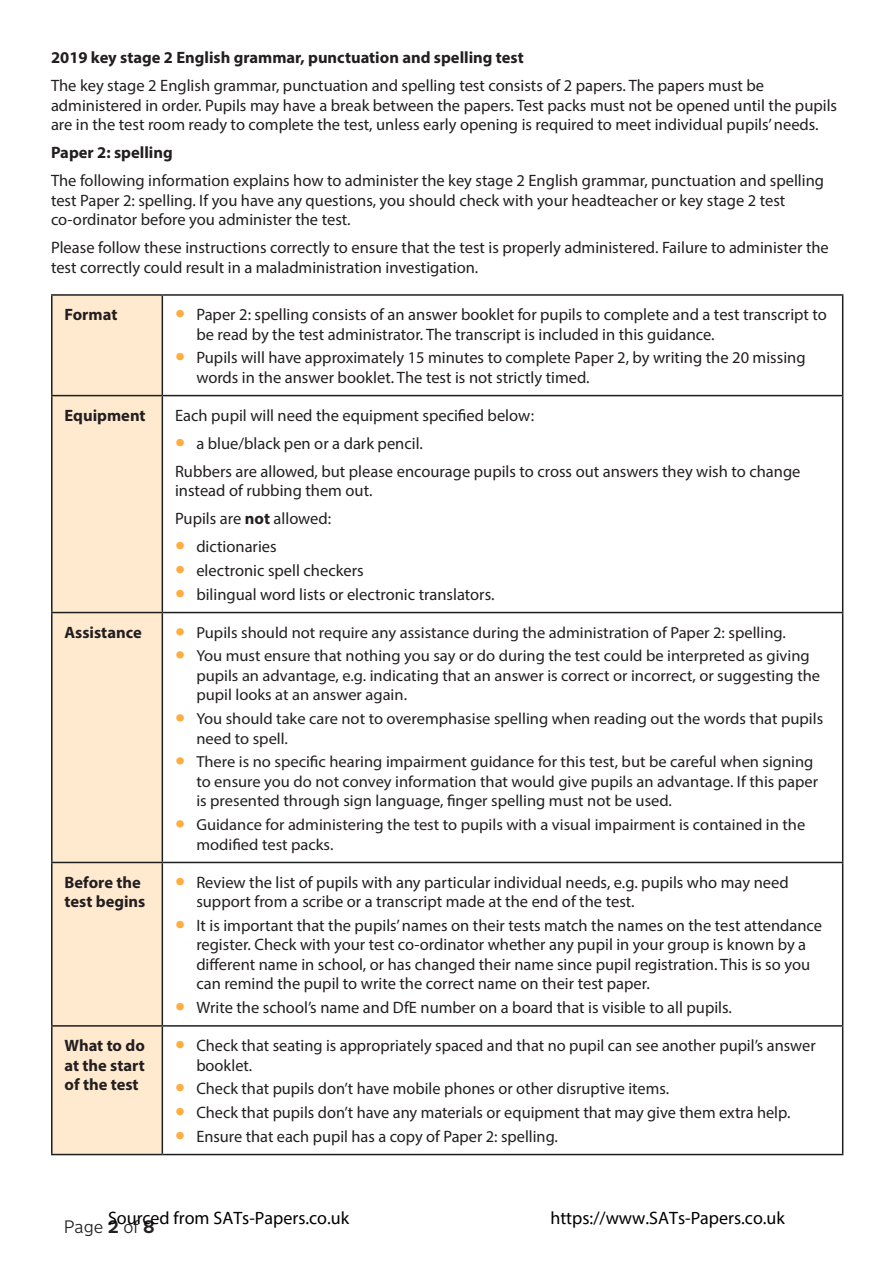
<style>
.page{position:relative;width:893px;height:1263px;background:#fff}
.page>*{position:absolute;margin:0;border:0;box-sizing:border-box;transform-origin:0 0}
.t1{font:18px "Myriad Pro";color:#000}
.t2{font:300 18px "New Transport";color:#231f20}
.P__paragraph_text{font:16.5px/19.5px "Myriad Pro";color:#231f20}
.Table_body_LEFT{font:16.5px/19.5px "Myriad Pro";color:#231f20}
.Table_body_LEFT-2{font:700 16.5px/19.5px "Myriad Pro";color:#231f20}
.P__paragraph_text-2{font:700 16.5px "Myriad Pro";color:#231f20}
.t3{font:16.05px/19.5px "Myriad Pro";color:#231f20}
.s1{font-size:36px;color:#ffad40}
.s2{font-weight:700}
.s3{font-size:34.95px;color:#ffad40}
</style>
<div class="page">
<div style="left:53px;top:296px;width:109px;height:858px;background:#ffead0"></div>
<hr style="left:51px;top:294px;width:111px;height:2px;background:#1d1e1f">
<hr style="left:51px;top:296px;width:2px;height:99px;background:#1d1e1f">
<hr style="left:162px;top:294px;width:681px;height:2px;background:#1d1e1f">
<hr style="left:162px;top:296px;width:1px;height:99px;background:#1d1e1f">
<hr style="left:842px;top:296px;width:1px;height:99px;background:#1d1e1f">
<hr style="left:51px;top:395px;width:111px;height:1px;background:#1d1e1f">
<hr style="left:51px;top:396px;width:2px;height:216px;background:#1d1e1f">
<hr style="left:162px;top:395px;width:681px;height:1px;background:#1d1e1f">
<hr style="left:162px;top:396px;width:1px;height:216px;background:#1d1e1f">
<hr style="left:842px;top:396px;width:1px;height:216px;background:#1d1e1f">
<hr style="left:51px;top:612px;width:111px;height:1px;background:#1d1e1f">
<hr style="left:51px;top:613px;width:2px;height:249px;background:#1d1e1f">
<hr style="left:162px;top:612px;width:681px;height:1px;background:#1d1e1f">
<hr style="left:162px;top:613px;width:1px;height:249px;background:#1d1e1f">
<hr style="left:842px;top:613px;width:1px;height:249px;background:#1d1e1f">
<hr style="left:51px;top:862px;width:111px;height:1px;background:#1d1e1f">
<hr style="left:51px;top:863px;width:2px;height:162px;background:#1d1e1f">
<hr style="left:162px;top:862px;width:681px;height:1px;background:#1d1e1f">
<hr style="left:162px;top:863px;width:1px;height:162px;background:#1d1e1f">
<hr style="left:842px;top:863px;width:1px;height:162px;background:#1d1e1f">
<hr style="left:51px;top:1025px;width:111px;height:2px;background:#1d1e1f">
<hr style="left:51px;top:1027px;width:2px;height:127px;background:#1d1e1f">
<hr style="left:162px;top:1025px;width:681px;height:2px;background:#1d1e1f">
<hr style="left:162px;top:1027px;width:1px;height:127px;background:#1d1e1f">
<hr style="left:842px;top:1027px;width:1px;height:127px;background:#1d1e1f">
<hr style="left:51px;top:1154px;width:111px;height:1px;background:#1d1e1f">
<hr style="left:162px;top:1154px;width:681px;height:1px;background:#1d1e1f">
<p class="P__paragraph_text-2" style="left:51px;top:47px;width:474px">2019 key stage 2 English grammar, punctuation and spelling test</p>
<p class="P__paragraph_text" style="left:51px;top:76px;width:788px">The key stage 2 English grammar, punctuation and spelling test consists of 2 papers. The papers must be administered in order. Pupils may have a break between the papers. Test packs must not be opened until the pupils are in the test room ready to complete the test, unless early opening is required to meet individual pupils’ needs.</p>
<p class="P__paragraph_text-2" style="left:51px;top:142px;width:123px">Paper 2: spelling</p>
<p class="P__paragraph_text" style="left:51px;top:171px;width:775px">The following information explains how to administer the key stage 2 English grammar, punctuation and spelling test Paper 2: spelling. If you have any questions, you should check with your headteacher or key stage 2 test co-ordinator before you administer the test.</p>
<p class="P__paragraph_text" style="left:51px;top:238px;width:779px">Please follow these instructions correctly to ensure that the test is properly administered. Failure to administer the test correctly could result in a maladministration investigation.</p>
<p class="Table_body_LEFT-2" style="left:65px;top:304px;width:54px">Format</p>
<p class="P__paragraph_text" style="left:196px;top:305px;width:632px;text-indent:-21px"><span class="s1">•</span> Paper 2: spelling consists of an answer booklet for pupils to complete and a test transcript to be read by the test administrator. The transcript is included in this guidance.</p>
<p class="P__paragraph_text" style="left:196px;top:348px;width:611px;text-indent:-21px"><span class="s1">•</span> Pupils will have approximately 15 minutes to complete Paper 2, by writing the 20 missing words in the answer booklet. The test is not strictly timed.</p>
<p class="Table_body_LEFT-2" style="left:65px;top:405px;width:83px">Equipment</p>
<p class="Table_body_LEFT" style="left:175px;top:405px;width:360px">Each pupil will need the equipment specified below:</p>
<p class="P__paragraph_text" style="left:175px;top:433px;width:249px"><span class="s1">•</span> a blue/black pen or a dark pencil.</p>
<p class="Table_body_LEFT" style="left:175px;top:461px;width:627px">Rubbers are allowed, but please encourage pupils to cross out answers they wish to change instead of rubbing them out.</p>
<p class="Table_body_LEFT" style="left:175px;top:509px;width:158px">Pupils are <span class="s2">not</span> allowed:</p>
<p class="P__paragraph_text" style="left:175px;top:537px;width:103px"><span class="s1">•</span> dictionaries</p>
<p class="P__paragraph_text" style="left:175px;top:560px;width:190px"><span class="s1">•</span> electronic spell checkers</p>
<p class="P__paragraph_text" style="left:175px;top:584px;width:321px"><span class="s1">•</span> bilingual word lists or electronic translators.</p>
<p class="Table_body_LEFT-2" style="left:65px;top:622px;width:79px">Assistance</p>
<p class="t3" style="left:175px;top:622px;width:612px"><span class="s3">•</span> Pupils should not require any assistance during the administration of Paper 2: spelling.</p>
<p class="t3" style="left:196px;top:646px;width:625px;text-indent:-21px"><span class="s3">•</span> You must ensure that nothing you say or do during the test could be interpreted as giving pupils an advantage, e.g. indicating that an answer is correct or incorrect, or suggesting the pupil looks at an answer again.</p>
<p class="t3" style="left:196px;top:709px;width:628px;text-indent:-21px"><span class="s3">•</span> You should take care not to overemphasise spelling when reading out the words that pupils need to spell.</p>
<p class="t3" style="left:196px;top:752px;width:623px;text-indent:-21px"><span class="s3">•</span> There is no specific hearing impairment guidance for this test, but be careful when signing to ensure you do not convey information that would give pupils an advantage. If this paper is presented through sign language, finger spelling must not be used.</p>
<p class="t3" style="left:196px;top:815px;width:610px;text-indent:-21px"><span class="s3">•</span> Guidance for administering the test to pupils with a visual impairment is contained in the modified test packs.</p>
<p class="Table_body_LEFT-2" style="left:65px;top:872px;width:82px">Before the test begins</p>
<p class="P__paragraph_text" style="left:196px;top:872px;width:594px;text-indent:-21px"><span class="s1">•</span> Review the list of pupils with any particular individual needs, e.g. pupils who may need support from a scribe or a transcript made at the end of the test.</p>
<p class="P__paragraph_text" style="left:196px;top:915px;width:627px;text-indent:-21px"><span class="s1">•</span> It is important that the pupils’ names on their tests match the names on the test attendance register. Check with your test co-ordinator whether any pupil in your group is known by a different name in school, or has changed their name since pupil registration. This is so you can remind the pupil to write the correct name on their test paper.</p>
<p class="P__paragraph_text" style="left:175px;top:997px;width:558px"><span class="s1">•</span> Write the school’s name and DfE number on a board that is visible to all pupils.</p>
<p class="Table_body_LEFT-2" style="left:65px;top:1035px;width:82px;text-align:justify">What to do at the start of the test</p>
<p class="P__paragraph_text" style="left:196px;top:1035px;width:621px;text-indent:-21px"><span class="s1">•</span> Check that seating is appropriately spaced and that no pupil can see another pupil’s answer booklet.</p>
<p class="P__paragraph_text" style="left:175px;top:1079px;width:495px"><span class="s1">•</span> Check that pupils don’t have mobile phones or other disruptive items.</p>
<p class="P__paragraph_text" style="left:175px;top:1102px;width:617px"><span class="s1">•</span> Check that pupils don’t have any materials or equipment that may give them extra help.</p>
<p class="P__paragraph_text" style="left:175px;top:1126px;width:384px"><span class="s1">•</span> Ensure that each pupil has a copy of Paper 2: spelling.</p>
<p class="t1" style="left:108px;top:1207px;width:243px">Sourced from SATs-Papers.co.uk</p>
<p class="t1" style="left:550px;top:1207px;width:236px">https://www.SATs-Papers.co.uk</p>
<p class="t2" style="left:64px;top:1216px;width:92px">Page <span class="s2">2</span> of <span class="s2">8</span></p>
</div>
